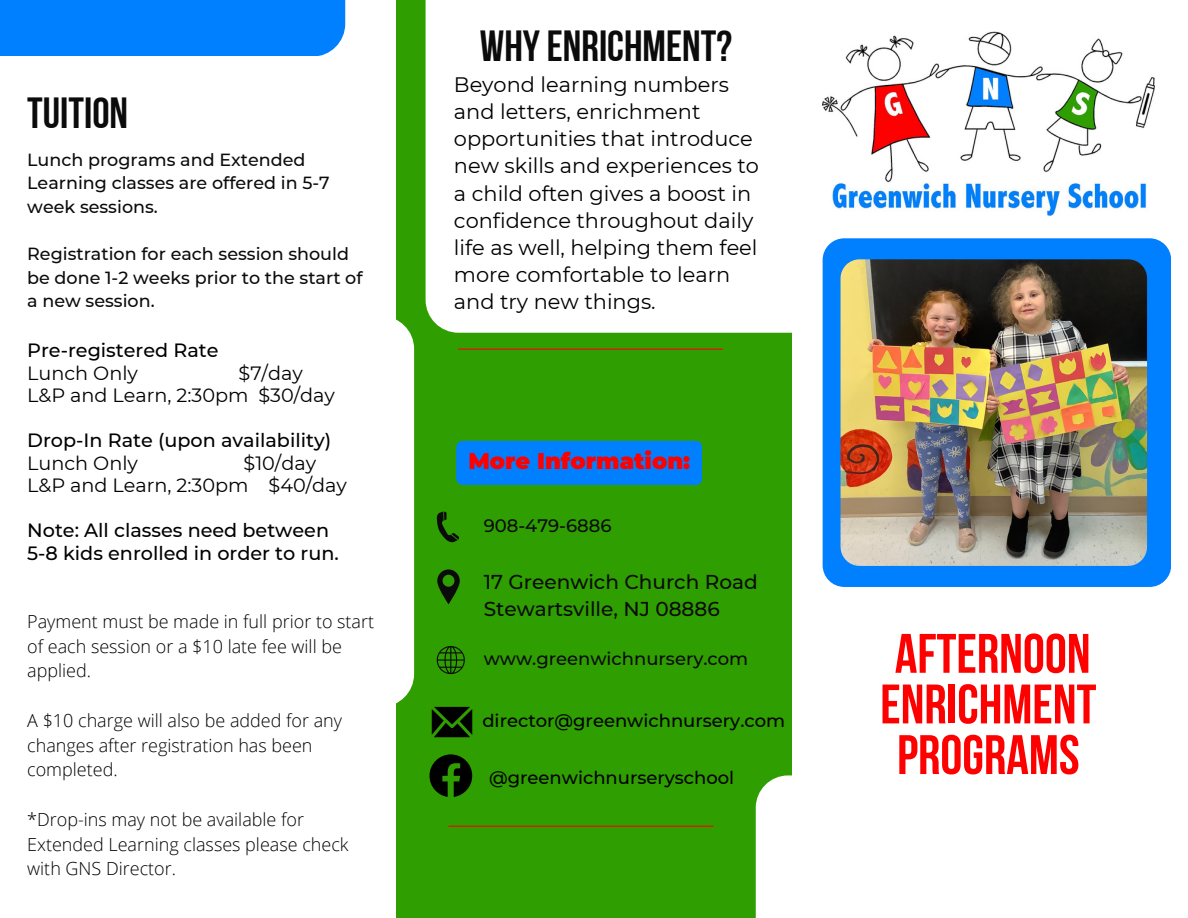
<style>
.page{position:relative;width:1188px;height:918px;background:#fff}
.page>*{position:absolute;margin:0;border:0;box-sizing:border-box;transform-origin:0 0}
.t1{font:55.5px/50.7px "Bebas Neue Cyrillic";color:#fe0000;text-align:center}
.t2{font:43.5px "Bebas Neue Cyrillic";color:#0b0b0b}
.t3{font:900 22.65px "Montserrat";color:#fe0000}
.t4{font:20.85px/27.2px "Montserrat";color:#000}
.t5{font:500 20.1px "Montserrat";color:#0b0b0b}
.t6{font:500 19.2px/22.5px "Montserrat";color:#000}
.t7{font:19.2px "Montserrat";color:#000}
.t8{font:300 18px/24.8px "Open Sans";color:#000}
.t9{font:500 18px "Montserrat";color:#000}
.t10{font:500 18px "Montserrat";color:#0b0b0b}
.t11{font:500 17.55px/23.7px "Montserrat";color:#0b0b0b}
</style>
<div class="page">
<div style="left:396px;top:0;width:396px;height:918px;background:#2f9e01"></div>
<div style="left:426px;top:0;width:745px;height:333px;background:#fff"></div>
<div style="left:396px;top:319px;width:18px;height:385px;background:#fff"></div>
<div style="left:756px;top:775px;width:432px;height:143px;background:#fff"></div>
<div style="left:823px;top:238px;width:348px;height:349px;background:#007fff;border-radius:22px"></div>
<img style="left:841px;top:259px;width:306px;height:307px;border-radius:19px">
<svg style="left:437px;top:511px;width:22px;height:32px"></svg>
<svg style="left:437px;top:569px;width:23px;height:35px"></svg>
<svg style="left:437px;top:646px;width:28px;height:28px"></svg>
<div style="left:0;top:0;width:345px;height:56px;background:#007fff"></div>
<div style="left:456px;top:441px;width:246px;height:44px;background:#007fff;border-radius:7px"></div>
<hr style="left:449px;top:826px;width:264px;height:1px;background:#fe0000">
<hr style="left:458px;top:349px;width:265px;height:1px;background:#fe0000">
<svg style="left:432px;top:707px;width:40px;height:30px"></svg>
<svg style="left:429px;top:754px;width:43px;height:43px"></svg>
<img style="left:823px;top:31px;width:332px;height:185px">
<p class="t2" style="left:27px;top:95px;width:102px">TUITION</p>
<p class="t11" style="left:27px;top:147px;width:304px">Lunch programs and Extended<br>Learning classes are offered in 5-7 week sessions.</p>
<p class="t11" style="left:27px;top:242px;width:337px">Registration for each session should be done 1-2 weeks prior to the start of a new session.</p>
<p class="t6" style="left:27px;top:339px;width:193px">Pre-registered Rate</p>
<p class="t7" style="left:27px;top:361px;width:112px">Lunch Only</p>
<p class="t7" style="left:239px;top:361px;width:66px">$7/day</p>
<p class="t7" style="left:27px;top:384px;width:309px">L&amp;P and Learn, 2:30pm $30/day</p>
<p class="t6" style="left:27px;top:429px;width:306px">Drop-In Rate (upon availability)</p>
<p class="t7" style="left:27px;top:451px;width:112px">Lunch Only</p>
<p class="t7" style="left:244px;top:451px;width:74px">$10/day</p>
<p class="t7" style="left:27px;top:474px;width:321px">L&amp;P and Learn, 2:30pm $40/day</p>
<p class="t6" style="left:27px;top:519px;width:313px">Note: All classes need between<br>5-8 kids enrolled in order to run.</p>
<p class="t8" style="left:27px;top:608px;width:348px">Payment must be made in full prior to start of each session or a $10 late fee will be applied.</p>
<p class="t8" style="left:27px;top:707px;width:316px">A $10 charge will also be added for any changes after registration has been completed.</p>
<p class="t8" style="left:27px;top:806px;width:323px">*Drop-ins may not be available for<br>Extended Learning classes please check with GNS Director.</p>
<p class="t2" style="left:480px;top:29px;width:254px">WHYENRICHMENT?</p>
<p class="t4" style="left:454px;top:71px;width:307px">Beyond learning numbers and letters, enrichment opportunities that introduce new skills and experiences to a child often gives a boost in confidence throughout daily life as well, helping them feel more comfortable to learn and try new things.</p>
<p class="t3" style="left:468px;top:447px;width:223px">More Information:</p>
<p class="t10" style="left:484px;top:515px;width:129px">908-479-6886</p>
<p class="t5" style="left:484px;top:569px;width:276px">17 Greenwich Church Road</p>
<p class="t5" style="left:484px;top:597px;width:238px">Stewartsville, NJ 08886</p>
<p class="t10" style="left:484px;top:647px;width:266px">www.greenwichnursery.com</p>
<p class="t9" style="left:482px;top:709px;width:304px">director@greenwichnursery.com</p>
<p class="t9" style="left:489px;top:767px;width:247px">@greenwichnurseryschool</p>
<p class="t1" style="left:895px;top:634px;width:197px">AFTERNOON</p>
<p class="t1" style="left:880px;top:684px;width:218px">ENRICHMENT<br>PROGRAMS</p>
</div>
